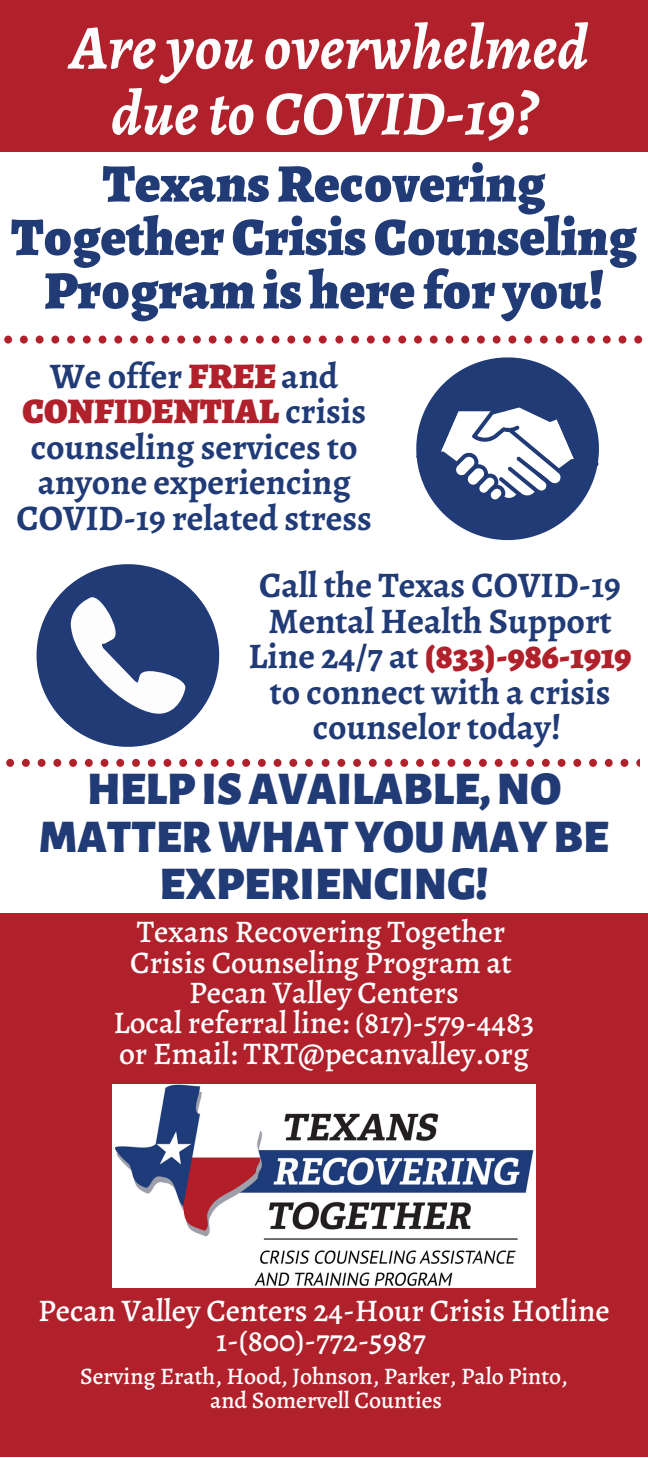
<style>
.page{position:relative;width:648px;height:1458px;background:#fff}
.page>*{position:absolute;margin:0;border:0;box-sizing:border-box;transform-origin:0 0}
.t1{font:italic 700 63px/65.7px "Alegreya";color:#fdfdfd;text-align:center}
.t2{font:900 54px/53.3px "Alegreya";color:#213b77;text-align:center}
.t3{font:900 47.25px/47.2px "Alegreya Sans";color:#213b77;text-align:center}
.t4{font:700 36px/35.6px "Alegreya";color:#213b77;text-align:center}
.t5{font:500 31.5px/30.4px "Alegreya";color:#fdfdfd;text-align:center}
.t6{font:500 31.5px/30.4px "Alegreya";color:#fff;text-align:center}
.t7{font:500 23.62px/23.6px "Alegreya";color:#fdfdfd;text-align:center}
.s1{font-weight:900;color:#b0212b}
</style>
<div class="page">
<div style="left:0;top:0;width:648px;height:152px;background:#b0212b"></div>
<div style="left:0;top:914px;width:648px;height:543px;background:#b0212b"></div>
<svg style="left:4px;top:336px;width:323px;height:8px"></svg>
<svg style="left:335px;top:336px;width:308px;height:8px"></svg>
<svg style="left:37px;top:564px;width:182px;height:183px"></svg>
<svg style="left:6px;top:759px;width:307px;height:8px"></svg>
<svg style="left:322px;top:759px;width:318px;height:8px"></svg>
<img style="left:112px;top:1085px;width:424px;height:202px">
<svg style="left:416px;top:357px;width:183px;height:183px"></svg>
<h1 class="t1" style="left:70px;top:15px;width:520px">Are you overwhelmed dueto COVID-19?</h1>
<h2 class="t2" style="left:11px;top:157px;width:627px">TexansRecovering<br>TogetherCrisisCounseling<br>Program is here for you!</h2>
<p class="t4" style="left:17px;top:358px;width:357px">We offer <span class="s1">FREE</span>and<br><span class="s1">CONFIDENTIAL</span> crisis counseling services to anyone experiencing<br>COVID-19 related stress</p>
<p class="t4" style="left:249px;top:567px;width:385px">Call the Texas COVID-19<br>Mental Health Support<br>Line 24/7 at <span class="s1">(833)-986-1919 </span>to connect with a crisis counselor today!</p>
<h3 class="t3" style="left:39px;top:767px;width:571px">HELPISAVAILABLE,NO<br>MATTERWHATYOU MAYBE<br>EXPERIENCING!</h3>
<p class="t5" style="left:113px;top:917px;width:423px">Texans Recovering Together<br>Crisis Counseling Program at<br>Pecan Valley Centers<br>Local referral line: (817)-579-4483 or Email: TRT@pecanvalley.org</p>
<p class="t6" style="left:38px;top:1295px;width:573px">Pecan Valley Centers 24-Hour Crisis Hotline<br>1-(800)-772-5987</p>
<p class="t7" style="left:80px;top:1364px;width:489px">Serving Erath, Hood, Johnson, Parker, Palo Pinto, and Somervell Counties</p>
</div>
